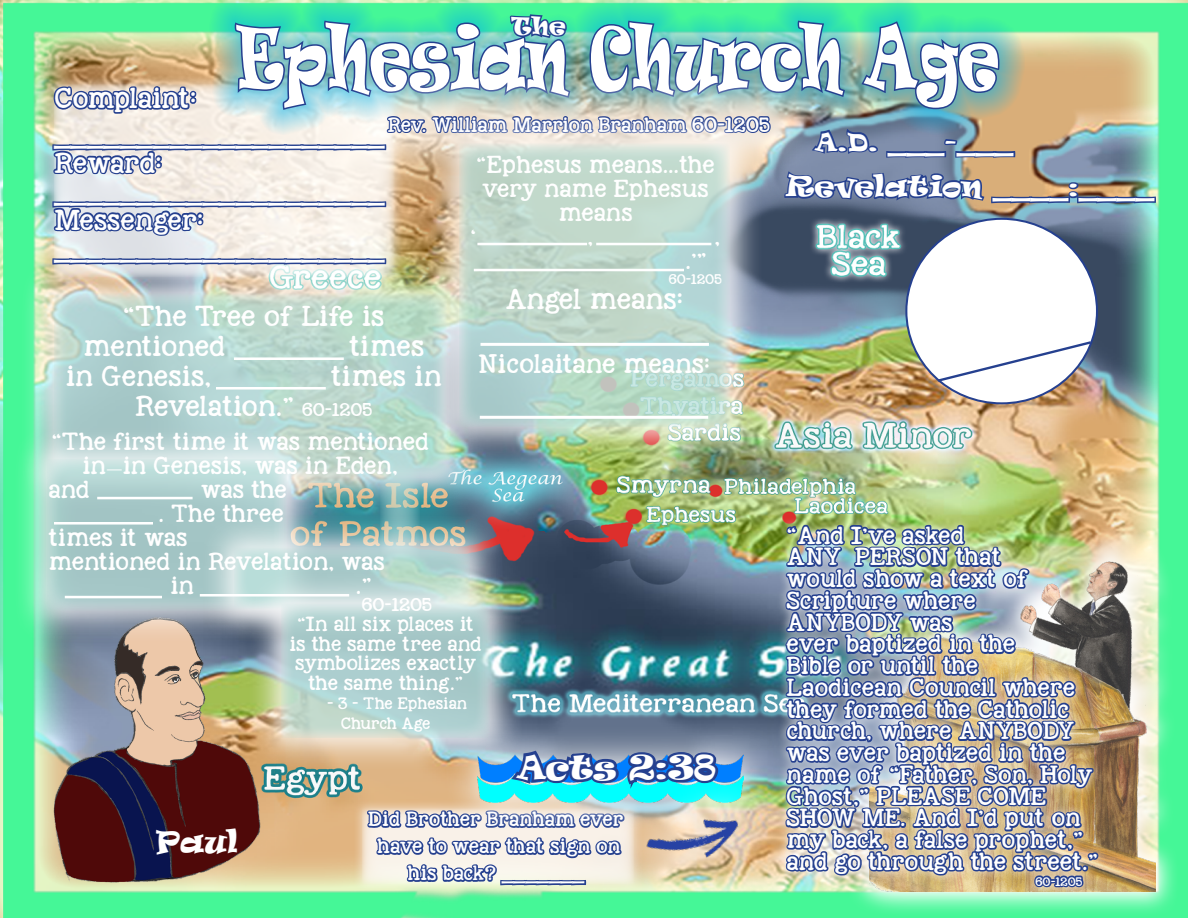
<style>
.page{position:relative;width:1188px;height:918px;background:#fff}
.page>*{position:absolute;margin:0;border:0;box-sizing:border-box;transform-origin:0 0}
.t1{font:80.55px "Ravie";color:#fff;scale:.69 1}
.t2{font:31.5px "Ravie";color:#fff}
.t3{font:28.5px "Ravie";color:#fff}
.t4{font:27px "Ravie";color:#fff}
.t5{font:24px "Ravie";color:#fff}
.t6{font:22.5px "Ravie";color:#fff}
.t7{font:21px/30px "KG Nextto Me Solid";color:#fff}
.t8{font:21px "Ravie";color:#fff}
.t9{font:21px "KG Nextto Me Solid";letter-spacing:-.02em;color:#fff}
.t10{font:19.5px "KG Nextto Me Solid";color:#fff}
.t11{font:18px/21.8px "KG Nextto Me Solid";color:#fff}
.t12{font:18px "KG Nextto Me Solid";letter-spacing:-.025em;color:#fff}
.t13{font:17.85px "KG Nextto Me Solid";color:#fff}
.t14{font:15px/19.5px "KG Nextto Me Solid";color:#fff;text-align:center}
.t15{font:13.5px "KG Nextto Me Solid";color:#fff}
.t16{font:12px/19.5px "KG Nextto Me Solid";color:#fff}
.t17{font:10.2px "KG Nextto Me Solid";color:#fff}
.t18{font:9px "KG Nextto Me Solid";color:#fff}
.s1{font-size:24px}
.s2{font-size:13.5px}
.s3{font-family:"Minion Pro"}
.s4{font-family:"Ravie"}
</style>
<div class="page">
<img style="left:0;top:0;width:1188px;height:918px">
<img style="left:41px;top:644px;width:271px;height:255px">
<div style="left:906px;top:219px;width:191px;height:184px;background:#fff;border-radius:50%"></div>
<svg style="left:936px;top:339px;width:158px;height:44px"></svg>
<img style="left:51px;top:0;width:1107px;height:266px">
<img style="left:20px;top:259px;width:405px;height:252px">
<svg style="left:54px;top:293px;width:371px;height:184px;background:#b6d5ce"></svg>
<hr style="left:216px;top:387px;width:110px;height:3px;background:#fff">
<img style="left:425px;top:109px;width:338px;height:325px">
<svg style="left:459px;top:143px;width:270px;height:284px;background:#bdd7cd"></svg>
<hr style="left:477px;top:243px;width:110px;height:2px;background:#fff">
<hr style="left:474px;top:269px;width:210px;height:2px;background:#fff">
<hr style="left:596px;top:243px;width:115px;height:2px;background:#fff">
<hr style="left:481px;top:343px;width:228px;height:3px;background:#fff">
<hr style="left:480px;top:416px;width:228px;height:3px;background:#fff">
<svg style="left:13px;top:425px;width:307px;height:219px;background:#9fd2bf"></svg>
<svg style="left:47px;top:459px;width:239px;height:151px;background:#aececd"></svg>
<svg style="left:200px;top:513px;width:165px;height:129px;background:#a0bbbe"></svg>
<svg style="left:234px;top:547px;width:131px;height:61px;background:#bad7d7"></svg>
<hr style="left:65px;top:596px;width:97px;height:2px;background:#fff">
<hr style="left:97px;top:497px;width:96px;height:2px;background:#fff">
<hr style="left:54px;top:522px;width:99px;height:3px;background:#fff">
<hr style="left:200px;top:594px;width:149px;height:3px;background:#fff">
<img style="left:247px;top:569px;width:118px;height:203px">
<svg style="left:281px;top:603px;width:84px;height:135px;background:#b8d3cf"></svg>
<svg style="left:1101px;top:521px;width:79px;height:395px;background:#6ff3a4"></svg>
<img style="left:1108px;top:542px;width:48px;height:350px">
<div style="left:776px;top:516px;width:332px;height:380px;background:#fff;opacity:.75"></div>
<div style="left:352px;top:799px;width:291px;height:95px;background:#fff;opacity:.75"></div>
<hr style="left:234px;top:357px;width:110px;height:3px;background:#fff">
<img style="left:365px;top:434px;width:736px;height:483px">
<img style="left:636px;top:790px;width:119px;height:89px">
<p class="t6" style="left:512px;top:11px;width:55px">The</p>
<h1 class="t1" style="left:237px;top:3px;width:1105px">Ephesian Church Age</h1>
<p class="t9" style="left:54px;top:83px;width:144px">Complaint:</p>
<p class="t8" style="left:54px;top:122px;width:332px">____________________</p>
<p class="t7" style="left:54px;top:147px;width:109px">Reward:</p>
<p class="t8" style="left:54px;top:179px;width:332px">____________________</p>
<p class="t7" style="left:54px;top:204px;width:151px">Messenger:</p>
<p class="t8" style="left:54px;top:236px;width:332px">____________________</p>
<p class="t14" style="left:387px;top:115px;width:384px">Rev. William Marrion Branham 60-1205</p>
<h3 class="t5" style="left:815px;top:125px;width:200px">A.D. ___-___</h3>
<h3 class="t4" style="left:786px;top:168px;width:370px">Revelation <span class="s1">____:____</span></h3>
<p class="t13" style="left:476px;top:151px;width:240px">“Ephesus means…the</p>
<p class="t13" style="left:482px;top:175px;width:228px">very name Ephesus</p>
<p class="t13" style="left:558px;top:199px;width:76px">means</p>
<p class="t13" style="left:471px;top:224px;width:7px">‘</p>
<p class="t13" style="left:587px;top:224px;width:7px">,</p>
<p class="t13" style="left:715px;top:224px;width:7px">,</p>
<p class="t13" style="left:685px;top:248px;width:23px">.’”</p>
<p class="t17" style="left:669px;top:272px;width:54px">60-1205</p>
<p class="t7" style="left:505px;top:284px;width:179px">Angel means:</p>
<p class="t7" style="left:83px;top:301px;width:303px;text-indent:40px">“The Tree of Life is mentioned</p>
<p class="t7" style="left:349px;top:331px;width:77px">times</p>
<p class="t10" style="left:478px;top:350px;width:233px">Nicolaitane means:</p>
<p class="t7" style="left:66px;top:361px;width:147px">in Genesis,</p>
<p class="t7" style="left:135px;top:361px;width:308px;text-indent:196px">times in<br>Revelation.” <span class="s2">60-1205</span></p>
<p class="t11" style="left:52px;top:430px;width:379px">“The first time it was mentioned</p>
<p class="t11" style="left:82px;top:454px;width:317px">in<span class="s3">—</span>in Genesis, was in Eden,</p>
<p class="t11" style="left:49px;top:478px;width:43px">and</p>
<p class="t11" style="left:201px;top:478px;width:88px">was the</p>
<p class="t11" style="left:158px;top:502px;width:127px">. The three</p>
<p class="t11" style="left:49px;top:526px;width:140px">times it was</p>
<p class="t12" style="left:49px;top:548px;width:338px">mentioned in Revelation, was</p>
<p class="t11" style="left:170px;top:574px;width:25px">in</p>
<p class="t11" style="left:356px;top:574px;width:17px">.”</p>
<p class="t15" style="left:362px;top:594px;width:72px">60-1205</p>
<h3 class="t3" style="left:156px;top:822px;width:83px">Paul</h3>
<p class="t14" style="left:289px;top:614px;width:194px">“In all six places it is the same tree and symbolizes exactly the same thing.”</p>
<p class="t16" style="left:341px;top:694px;width:128px;text-indent:-14px">- 3 - The Ephesian<br>Church Age</p>
<h2 class="t2" style="left:517px;top:746px;width:201px">Acts 2:38</h2>
<p class="t14" style="left:368px;top:806px;width:257px;line-height:27px">Did Brother Branham ever have to wear that sign on his back? <span class="s4">_______</span></p>
<p class="t11" style="left:787px;top:524px;width:313px">“And I’ve asked<br>ANY PERSON that<br>would show a text of<br>Scripture where<br>ANYBODY was<br>ever baptized in the<br>Bible or until the<br>Laodicean Council where they formed the Catholic church, where ANYBODY was ever baptized in the name of “Father, Son, Holy<br>Ghost,” PLEASE COME<br>SHOW ME. And I’d put on my back, a false prophet,” and go through the street.”</p>
<p class="t18" style="left:1036px;top:875px;width:48px">60-1205</p>
</div>
